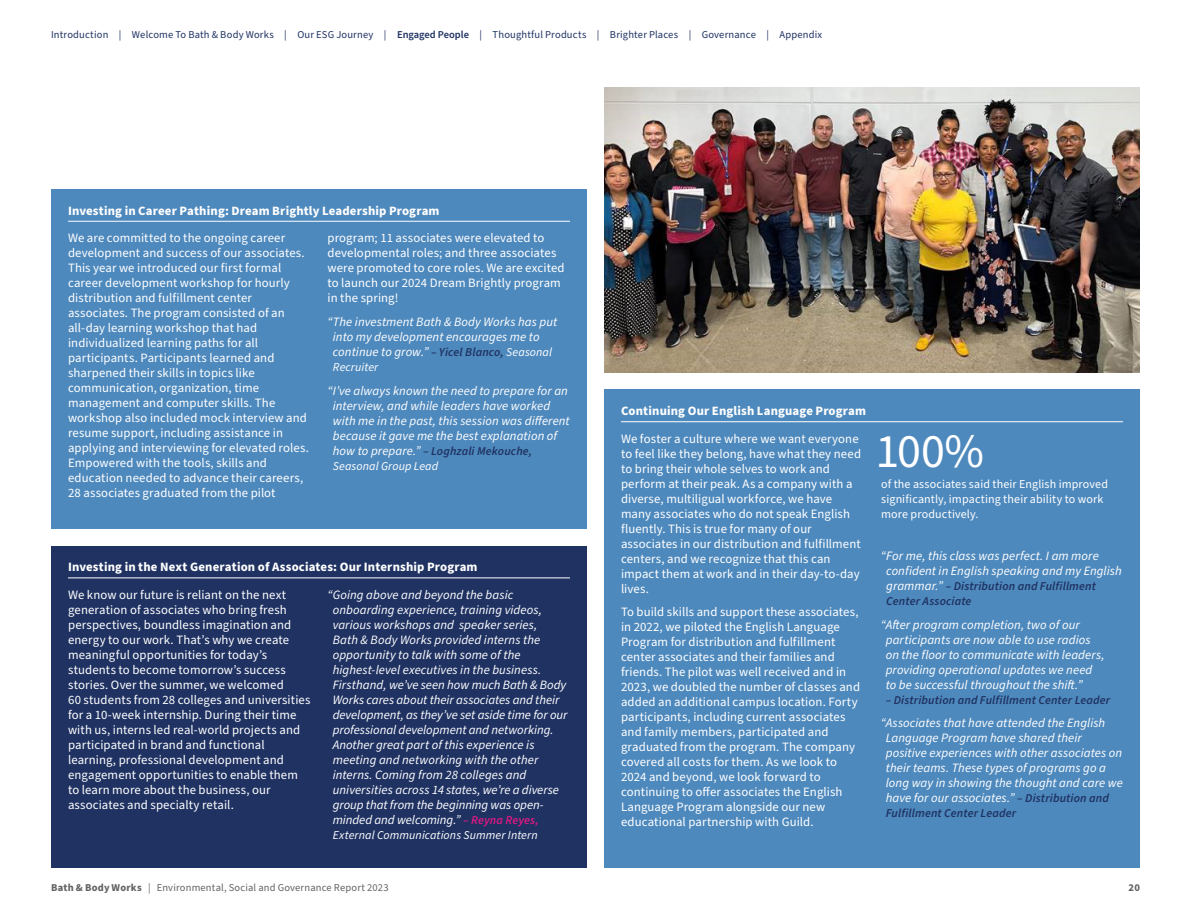
<style>
.page{position:relative;width:1191px;height:919px;background:#fff}
.page>*{position:absolute;margin:0;border:0;box-sizing:border-box;transform-origin:0 0}
.t1{font:48px "Source Sans Pro";color:#fff}
.t2{font:12.75px/15px "Source Sans Pro";letter-spacing:.01em;color:#fff}
.t3{font:italic 12.75px/15px "Source Sans Pro";letter-spacing:.005em;color:#fff}
.t4{font:700 12.75px "Source Sans Pro";letter-spacing:.01em;color:#fff}
.t5{font:italic 600 12px/15px "Source Sans Pro";letter-spacing:.01em;color:#1f3262}
.t6{font:12px/14.5px "Source Sans Pro";letter-spacing:.01em;color:#fff}
.t7{font:italic 12px "Source Sans Pro";letter-spacing:.01em;color:#fff}
.t8{font:10.5px "Source Sans Pro";letter-spacing:.015em;color:#1f3262}
.t9{font:10.5px "Source Sans Pro";letter-spacing:.015em;color:#646363}
.t10{font:700 10.5px "Source Sans Pro";color:#646363}
.s1{font-weight:600}
.s2{font-weight:600;font-size:12px;color:#1f3262}
.s3{font-size:12px}
.s4{font-weight:400;font-size:12.75px;color:#fff}
.s5{font-weight:400;color:#fff}
.s6{font-weight:600;font-size:12px;color:#de1883}
.s7{font-weight:700}
</style>
<div class="page">
<img style="left:604px;top:88px;width:536px;height:285px">
<div style="left:51px;top:189px;width:536px;height:340px;background:#4e89bd"></div>
<hr style="left:68px;top:221px;width:502px;height:1px;background:#fff">
<div style="left:604px;top:390px;width:536px;height:477px;background:#4e89bd"></div>
<hr style="left:621px;top:421px;width:502px;height:1px;background:#fff">
<div style="left:51px;top:546px;width:536px;height:321px;background:#1f3262"></div>
<hr style="left:68px;top:577px;width:502px;height:1px;background:#fff">
<p class="t8" style="left:51px;top:27px;width:772px">Introduction | Welcome To Bath &amp; Body Works | Our ESG Journey | <span class="s1">Engaged People</span> | Thoughtful Products | Brighter Places | Governance | Appendix</p>
<p class="t4" style="left:68px;top:202px;width:373px">Investing in Career Pathing: Dream Brightly Leadership Program</p>
<p class="t2" style="left:68px;top:231px;width:242px">We are committed to the ongoing career development and success of our associates.<br>This year we introduced our first formal career development workshop for hourly distribution and fulfillment center associates. The program consisted of an all-day learning workshop that had individualized learning paths for all participants. Participants learned and sharpened their skills in topics like communication, organization, time management and computer skills. The workshop also included mock interview and resume support, including assistance in applying and interviewing for elevated roles.<br>Empowered with the tools, skills and education needed to advance their careers, 28 associates graduated from the pilot</p>
<p class="t2" style="left:327px;top:231px;width:239px">program; 11 associates were elevated to developmental roles; and three associates were promoted to core roles. We are excited to launch our 2024 Dream Brightly program in the spring!</p>
<p class="t3" style="left:333px;top:314px;width:226px;text-indent:-5px">“The investment Bath &amp; Body Works has put into my development encourages me to continue to grow.” <span class="s2">– Yicel Blanco,</span> <span class="s3">Seasonal</span></p>
<p class="t7" style="left:333px;top:359px;width:47px">Recruiter</p>
<p class="t3" style="left:333px;top:383px;width:238px;text-indent:-5px">“I’ve always known the need to prepare for an interview, and while leaders have worked with me in the past, this session was different because it gave me the best explanation of</p>
<p class="t5" style="left:333px;top:443px;width:201px"><span class="s4">how to prepare.”</span> – Loghzali Mekouche,<br><span class="s5">Seasonal Group Lead</span></p>
<p class="t4" style="left:68px;top:558px;width:411px">Investing in the Next Generation of Associates: Our Internship Program</p>
<p class="t2" style="left:68px;top:587px;width:244px">We know our future is reliant on the next generation of associates who bring fresh perspectives, boundless imagination and energy to our work. That’s why we create meaningful opportunities for today’s students to become tomorrow’s success stories. Over the summer, we welcomed<br>60 students from 28 colleges and universities for a 10-week internship. During their time with us, interns led real-world projects and participated in brand and functional learning, professional development and engagement opportunities to enable them to learn more about the business, our associates and specialty retail.</p>
<p class="t3" style="left:333px;top:587px;width:236px;text-indent:-5px">“Going above and beyond the basic onboarding experience, training videos, various workshops and speaker series,<br>Bath &amp; Body Works provided interns the opportunity to talk with some of the highest-level executives in the business.<br>Firsthand, we’ve seen how much Bath &amp; Body Works cares about their associates and their development, as they’ve set aside time for our professional development and networking.<br>Another great part of this experience is meeting and networking with the other interns. Coming from 28 colleges and universities across 14 states, we’re a diverse group that from the beginning was open&shy;minded and welcoming.” <span class="s6">– Reyna Reyes,</span></p>
<p class="t7" style="left:333px;top:827px;width:206px">External Communications Summer Intern</p>
<p class="t4" style="left:621px;top:402px;width:246px">Continuing Our English Language Program</p>
<p class="t2" style="left:621px;top:431px;width:242px">We foster a culture where we want everyone to feel like they belong, have what they need to bring their whole selves to work and perform at their peak. As a company with a diverse, multiligual workforce, we have many associates who do not speak English fluently. This is true for many of our associates in our distribution and fulfillment centers, and we recognize that this can impact them at work and in their day-to-day lives.</p>
<p class="t2" style="left:621px;top:605px;width:240px">To build skills and support these associates, in 2022, we piloted the English Language Program for distribution and fulfillment center associates and their families and friends. The pilot was well received and in 2023, we doubled the number of classes and added an additional campus location. Forty participants, including current associates and family members, participated and graduated from the program. The company covered all costs for them. As we look to 2024 and beyond, we look forward to continuing to offer associates the English Language Program alongside our new educational partnership with Guild.</p>
<h1 class="t1" style="left:875px;top:418px;width:110px">100%</h1>
<p class="t6" style="left:881px;top:477px;width:228px">of the associates said their English improved significantly, impacting their ability to work more productively.</p>
<p class="t3" style="left:886px;top:548px;width:237px;text-indent:-5px">“For me, this class was perfect. I am more confident in English speaking and my English</p>
<p class="t5" style="left:886px;top:579px;width:211px"><span class="s4">grammar.”</span> – Distribution and Fulfillment<br>Center Associate</p>
<p class="t3" style="left:885px;top:617px;width:220px;text-indent:-5px">“After program completion, two of our participants are now able to use radios on the floor to communicate with leaders, providing operational updates we need to be successful throughout the shift.”</p>
<p class="t5" style="left:885px;top:692px;width:226px">– Distribution and Fulfillment Center Leader</p>
<p class="t3" style="left:885px;top:715px;width:239px;text-indent:-5px">“Associates that have attended the English Language Program have shared their positive experiences with other associates on their teams. These types of programs go a long way in showing the thought and care we have for our associates.” <span class="s2">– Distribution and</span></p>
<p class="t5" style="left:885px;top:806px;width:132px">Fulfillment Center Leader</p>
<p class="t9" style="left:51px;top:880px;width:339px"><span class="s7">Bath &amp; Body Works</span> | Environmental, Social and Governance Report 2023</p>
<p class="t10" style="left:1128px;top:880px;width:13px">20</p>
</div>
